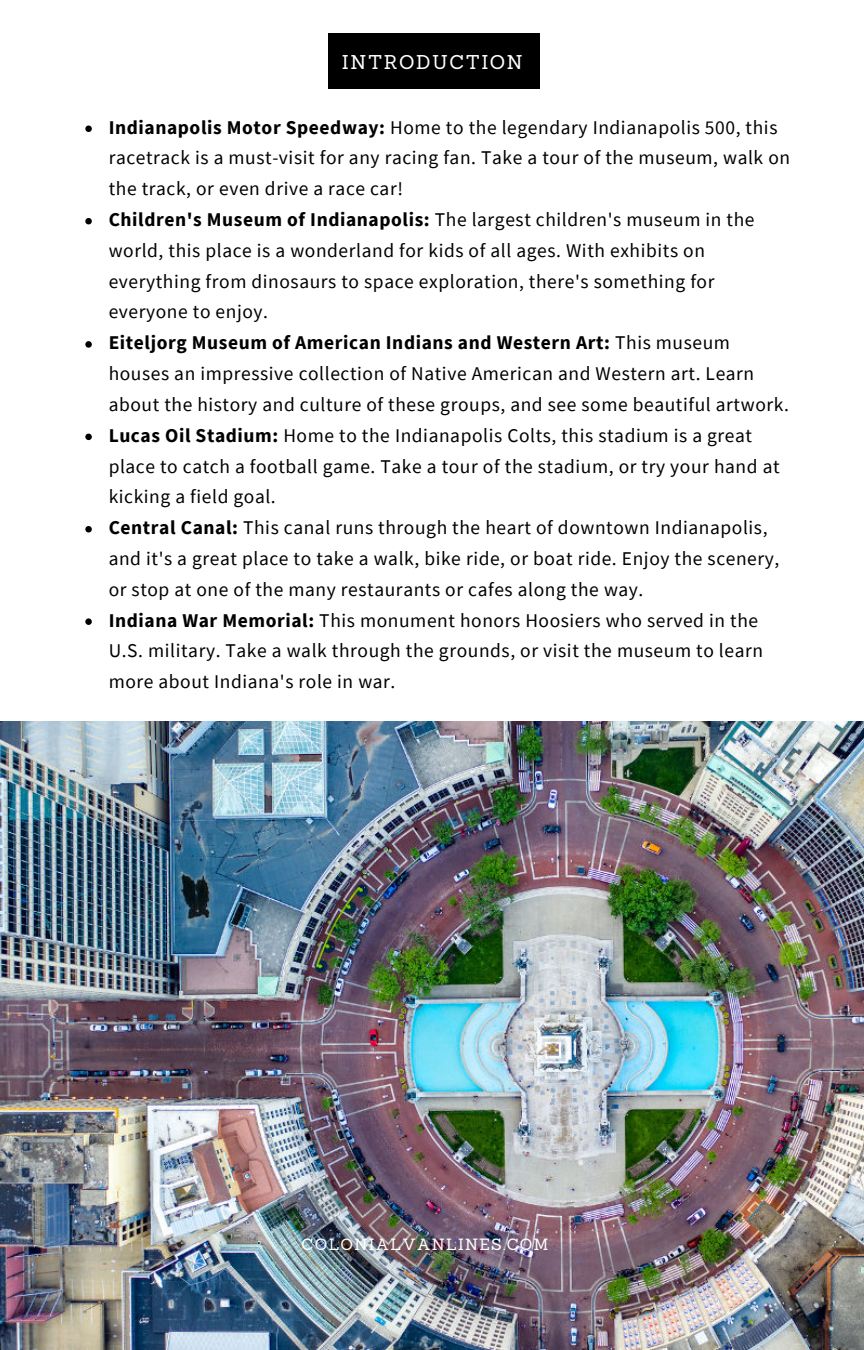
<style>
.page{position:relative;width:864px;height:1350px;background:#fff}
.page>*{position:absolute;margin:0;border:0;box-sizing:border-box;transform-origin:0 0}
.t1{font:19.35px/30.8px "Source Sans Pro";letter-spacing:.03em;color:#000}
.t2{font:19.35px "Sanchez";letter-spacing:.08em;color:#fff}
.t3{font:15.97px "Sanchez";letter-spacing:.08em;color:#fff}
.s1{font-weight:700}
</style>
<div class="page">
<div style="left:328px;top:34px;width:211px;height:55px;background:#000"></div>
<img style="left:0;top:721px;width:864px;height:629px">
<svg style="left:85px;top:126px;width:7px;height:6px"></svg>
<svg style="left:85px;top:218px;width:7px;height:6px"></svg>
<svg style="left:85px;top:341px;width:7px;height:7px"></svg>
<svg style="left:85px;top:434px;width:7px;height:6px"></svg>
<svg style="left:85px;top:526px;width:7px;height:7px"></svg>
<svg style="left:85px;top:618px;width:7px;height:7px"></svg>
<p class="t2" style="left:342px;top:50px;width:182px">INTRODUCTION</p>
<p class="t1" style="left:109px;top:112px;width:683px"><span class="s1">Indianapolis Motor Speedway:</span> Home to the legendary Indianapolis 500, this racetrack is a must-visit for any racing fan. Take a tour of the museum, walk on the track, or even drive a race car!<br><span class="s1">Children's Museum of Indianapolis:</span> The largest children's museum in the world, this place is a wonderland for kids of all ages. With exhibits on everything from dinosaurs to space exploration, there's something for everyone to enjoy.<br><span class="s1">Eiteljorg Museum of American Indians and Western Art:</span> This museum houses an impressive collection of Native American and Western art. Learn about the history and culture of these groups, and see some beautiful artwork.<br><span class="s1">Lucas Oil Stadium:</span> Home to the Indianapolis Colts, this stadium is a great place to catch a football game. Take a tour of the stadium, or try your hand at kicking a field goal.<br><span class="s1">Central Canal:</span> This canal runs through the heart of downtown Indianapolis, and it's a great place to take a walk, bike ride, or boat ride. Enjoy the scenery, or stop at one of the many restaurants or cafes along the way.<br><span class="s1">Indiana War Memorial:</span> This monument honors Hoosiers who served in the U.S. military. Take a walk through the grounds, or visit the museum to learn more about Indiana's role in war.</p>
<p class="t3" style="left:302px;top:1234px;width:248px">COLONIALVANLINES.COM</p>
</div>
